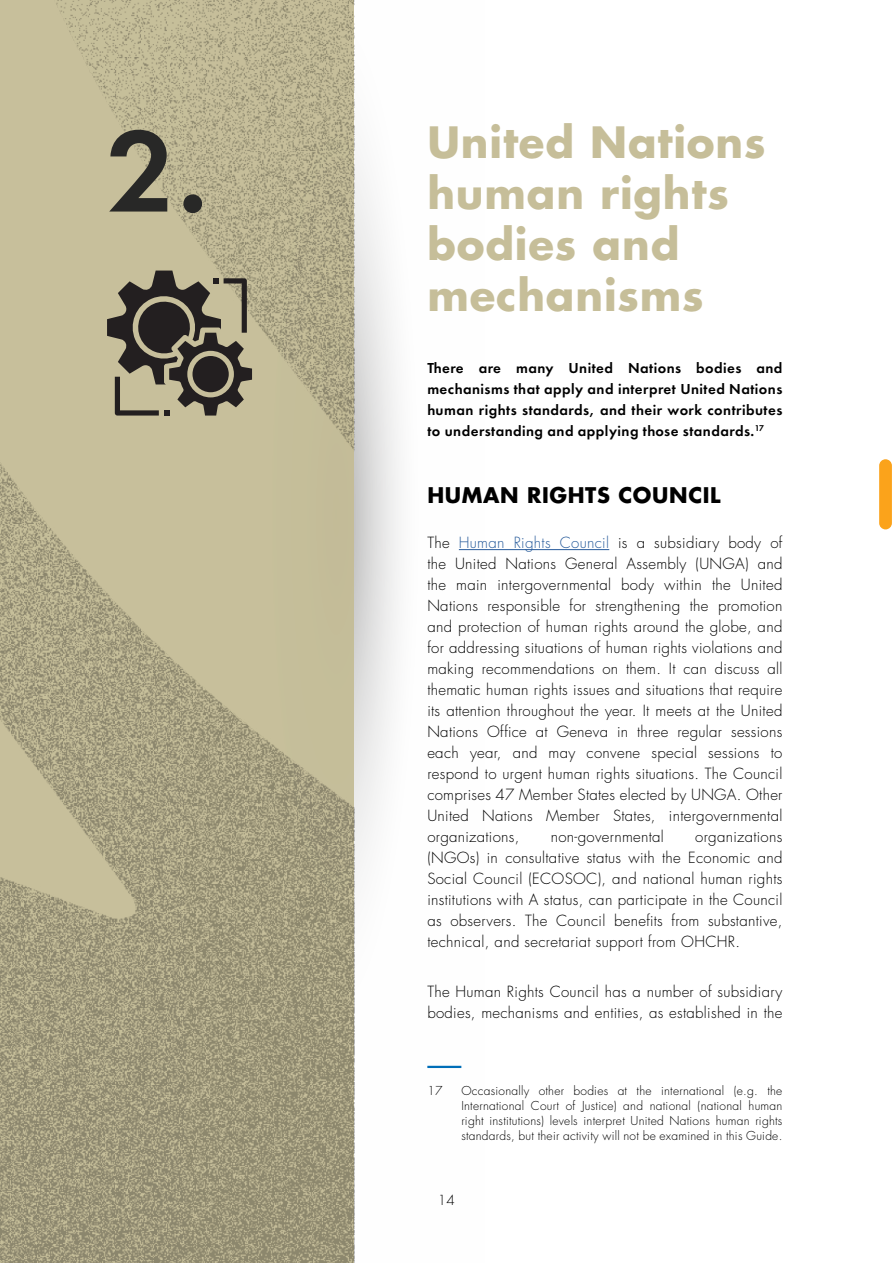
<style>
.page{position:relative;width:893px;height:1263px;background:#fff}
.page>*{position:absolute;margin:0;border:0;box-sizing:border-box;transform-origin:0 0}
.t1{font:600 120px "Futura PT";color:#282827}
.t2{font:700 42px/51px "Futura Std";letter-spacing:.02em;color:#c6be99}
.t3{font:700 21px "Futura Std";letter-spacing:.03em;color:#000}
.t4{font:300 15px/21px "Futura Std";letter-spacing:.02em;color:#000;text-align:justify}
.t5{font:600 15px/21px "Futura PT";letter-spacing:.03em;color:#000;text-align:justify}
.t6{font:300 13.5px "Futura Std";color:#000}
.t7{font:300 12px/15px "Futura Std";letter-spacing:.02em;color:#000;text-align:justify}
.s1{color:#275b9b}
</style>
<div class="page">
<svg style="left:354px;top:0;width:130px;height:1263px"></svg>
<img style="left:0;top:0;width:354px;height:1263px">
<svg style="left:107px;top:271px;width:145px;height:145px;background:#77715f"></svg>
<hr style="left:459px;top:549px;width:150px;height:1px;background:#275b9b">
<hr style="left:427px;top:1066px;width:34px;height:2px;background:#006eb8">
<div style="left:879px;top:459px;width:13px;height:70px;background:#fba31b;border-radius:6px"></div>
<h1 class="t1" style="left:107px;top:96px;width:102px">2.</h1>
<h2 class="t2" style="left:427px;top:116px;width:340px">United Nations human rights bodies and mechanisms</h2>
<p class="t5" style="left:427px;top:357px;width:357px">There are many United Nations bodies and mechanisms that apply and interpret United Nations human rights standards, and their work contributes to understanding and applying those standards.<sup>17</sup></p>
<h3 class="t3" style="left:427px;top:481px;width:295px">HUMAN RIGHTS COUNCIL</h3>
<p class="t4" style="left:427px;top:533px;width:357px">The <span class="s1">Human Rights Council</span> is a subsidiary body of the United Nations General Assembly (UNGA) and the main intergovernmental body within the United Nations responsible for strengthening the promotion and protection of human rights around the globe, and for addressing situations of human rights violations and making recommendations on them. It can discuss all thematic human rights issues and situations that require its attention throughout the year. It meets at the United Nations Office at Geneva in three regular sessions each year, and may convene special sessions to respond to urgent human rights situations. The Council comprises 47 Member States elected by UNGA. Other United Nations Member States, intergovernmental organizations,</p>
<p class="t4" style="left:551px;top:827px;width:115px">non-governmental</p>
<p class="t4" style="left:427px;top:827px;width:357px;text-indent:268px">organizations (NGOs) in consultative status with the Economic and Social Council (ECOSOC), and national human rights institutions with A status, can participate in the Council as observers. The Council benefits from substantive, technical, and secretariat support from OHCHR.</p>
<p class="t4" style="left:427px;top:981px;width:357px">The Human Rights Council has a number of subsidiary bodies, mechanisms and entities, as established in the</p>
<p class="t7" style="left:427px;top:1083px;width:17px">17</p>
<p class="t7" style="left:461px;top:1083px;width:323px">Occasionally other bodies at the international (e.g. the International Court of Justice) and national (national human right institutions) levels interpret United Nations human rights standards, but their activity will not be examined in this Guide.</p>
<p class="t6" style="left:438px;top:1192px;width:19px">14</p>
</div>
